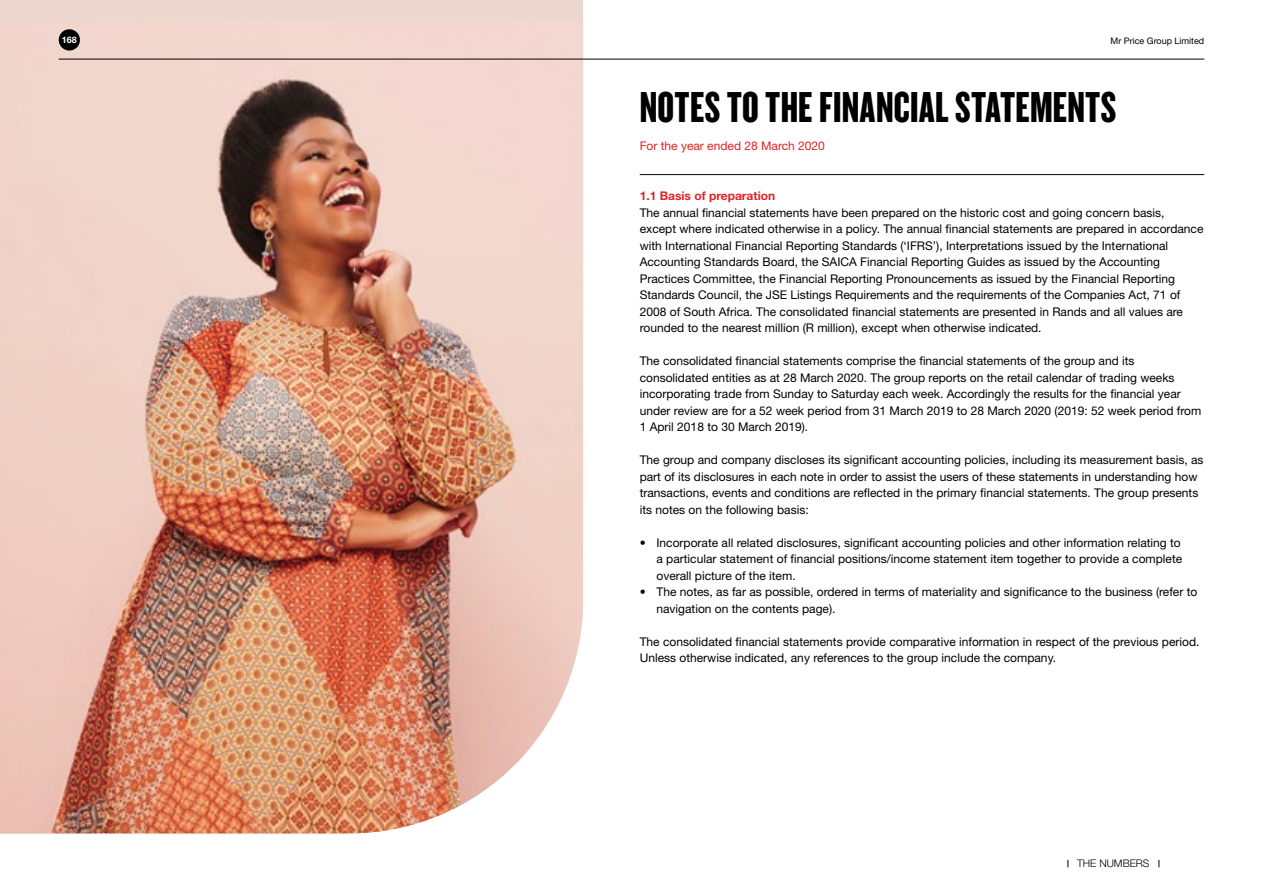
<style>
.page{position:relative;width:1263px;height:893px;background:#fff}
.page>*{position:absolute;margin:0;border:0;box-sizing:border-box;transform-origin:0 0}
.t1{font:45px "Knockout HTF68 Full Featherwt";letter-spacing:.01em;color:#000}
.t2{font:12px/16.5px "Helvetica Neue LT Std";color:#000}
.t3{font:12px "Helvetica Neue LT Std";color:#df2326}
.t4{font:700 12px "Helvetica Neue LT Std";color:#df2326}
.t5{font:300 10.5px "Helvetica Neue LT Std";color:#000}
.t6{font:9px "Helvetica Neue LT Std";color:#000}
.t7{font:700 9px "Helvetica Neue LT Std";color:#fff}
</style>
<div class="page">
<div style="left:0;top:0;width:583px;height:21px;background:#ebd7d0"></div>
<img style="left:0;top:21px;width:583px;height:812px">
<hr style="left:59px;top:59px;width:1145px;height:1px;background:#000">
<hr style="left:640px;top:174px;width:564px;height:1px;background:#000">
<div style="left:59px;top:29px;width:21px;height:22px;background:#000;border-radius:50%"></div>
<p class="t7" style="left:62px;top:34px;width:17px">168</p>
<p class="t6" style="left:1110px;top:35px;width:95px">Mr Price Group Limited</p>
<h1 class="t1" style="left:640px;top:83px;width:478px">NOTES TO THE FINANCIAL STATEMENTS</h1>
<p class="t3" style="left:640px;top:138px;width:187px">For the year ended 28 March 2020</p>
<p class="t4" style="left:640px;top:188px;width:137px">1.1 Basis of preparation</p>
<p class="t2" style="left:640px;top:204px;width:565px">The annual financial statements have been prepared on the historic cost and going concern basis, except where indicated otherwise in a policy. The annual financial statements are prepared in accordance with International Financial Reporting Standards (‘IFRS’), Interpretations issued by the International Accounting Standards Board, the SAICA Financial Reporting Guides as issued by the Accounting Practices Committee, the Financial Reporting Pronouncements as issued by the Financial Reporting Standards Council, the JSE Listings Requirements and the requirements of the Companies Act, 71 of 2008 of South Africa. The consolidated financial statements are presented in Rands and all values are rounded to the nearest million (R million), except when otherwise indicated.</p>
<p class="t2" style="left:640px;top:352px;width:563px">The consolidated financial statements comprise the financial statements of the group and its consolidated entities as at 28 March 2020. The group reports on the retail calendar of trading weeks incorporating trade from Sunday to Saturday each week. Accordingly the results for the financial year under review are for a 52 week period from 31 March 2019 to 28 March 2020 (2019: 52 week period from 1 April 2018 to 30 March 2019).</p>
<p class="t2" style="left:640px;top:451px;width:565px">The group and company discloses its significant accounting policies, including its measurement basis, as part of its disclosures in each note in order to assist the users of these statements in understanding how transactions, events and conditions are reflected in the primary financial statements. The group presents its notes on the following basis:</p>
<p class="t2" style="left:656px;top:534px;width:527px;text-align:justify;text-indent:-17px">• Incorporate all related disclosures, significant accounting policies and other information relating to a particular statement of financial positions/income statement item together to provide a complete overall picture of the item.</p>
<p class="t2" style="left:656px;top:583px;width:542px;text-indent:-17px">• The notes, as far as possible, ordered in terms of materiality and significance to the business (refer to navigation on the contents page).</p>
<p class="t2" style="left:640px;top:633px;width:561px">The consolidated financial statements provide comparative information in respect of the previous period.<br>Unless otherwise indicated, any references to the group include the company.</p>
<p class="t5" style="left:1077px;top:857px;width:74px">THE NUMBERS</p>
</div>
